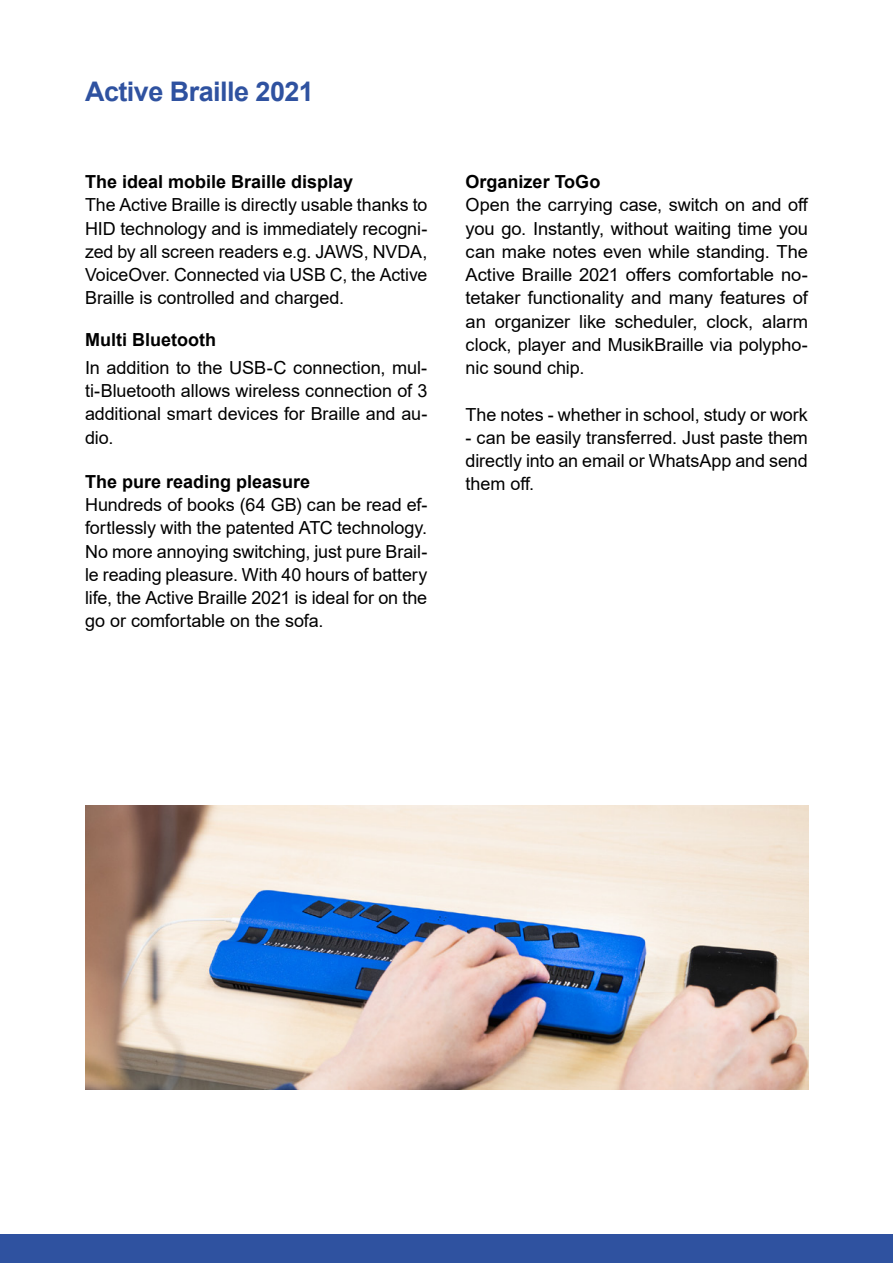
<style>
.page{position:relative;width:893px;height:1263px;background:#fff}
.page>*{position:absolute;margin:0;border:0;box-sizing:border-box;transform-origin:0 0}
.t1{font:700 27px "Arial";letter-spacing:-.02em;color:#2f52a0}
.t2{font:18px/23.2px "Arial";letter-spacing:-.005em;color:#000;text-align:justify}
.t3{font:700 18px "Arial";color:#000}
</style>
<div class="page">
<div style="left:0;top:1234px;width:893px;height:29px;background:#2f52a0"></div>
<img style="left:85px;top:806px;width:723px;height:283px">
<h1 class="t1" style="left:85px;top:72px;width:230px">Active Braille 2021</h1>
<p class="t3" style="left:85px;top:169px;width:270px">The ideal mobile Braille display</p>
<p class="t2" style="left:85px;top:193px;width:344px">The Active Braille is directly usable thanks to HID technology and is immediately recogni&shy;zed by all screen readers e.g. JAWS, NVDA, VoiceOver. Connected via USB C, the Active Braille is controlled and charged.</p>
<p class="t3" style="left:85px;top:327px;width:132px">Multi Bluetooth</p>
<p class="t2" style="left:85px;top:356px;width:344px">In addition to the USB-C connection, mul&shy;ti-Bluetooth allows wireless connection of 3 additional smart devices for Braille and au&shy;dio.</p>
<p class="t3" style="left:85px;top:469px;width:227px">The pure reading pleasure</p>
<p class="t2" style="left:85px;top:493px;width:344px">Hundreds of books (64 GB) can be read ef&shy;fortlessly with the patented ATC technology.<br>No more annoying switching, just pure Brail&shy;le reading pleasure. With 40 hours of battery life, the Active Braille 2021 is ideal for on the go or comfortable on the sofa.</p>
<p class="t3" style="left:466px;top:169px;width:136px">Organizer ToGo</p>
<p class="t2" style="left:466px;top:193px;width:344px">Open the carrying case, switch on and off you go. Instantly, without waiting time you can make notes even while standing. The Active Braille 2021 offers comfortable no&shy;tetaker functionality and many features of an organizer like scheduler, clock, alarm clock, player and MusikBraille via polypho&shy;nic sound chip.</p>
<p class="t2" style="left:466px;top:403px;width:344px">The notes - whether in school, study or work</p>
<p class="t2" style="left:466px;top:426px;width:344px">- can be easily transferred. Just paste them directly into an email or WhatsApp and send them off.</p>
</div>
